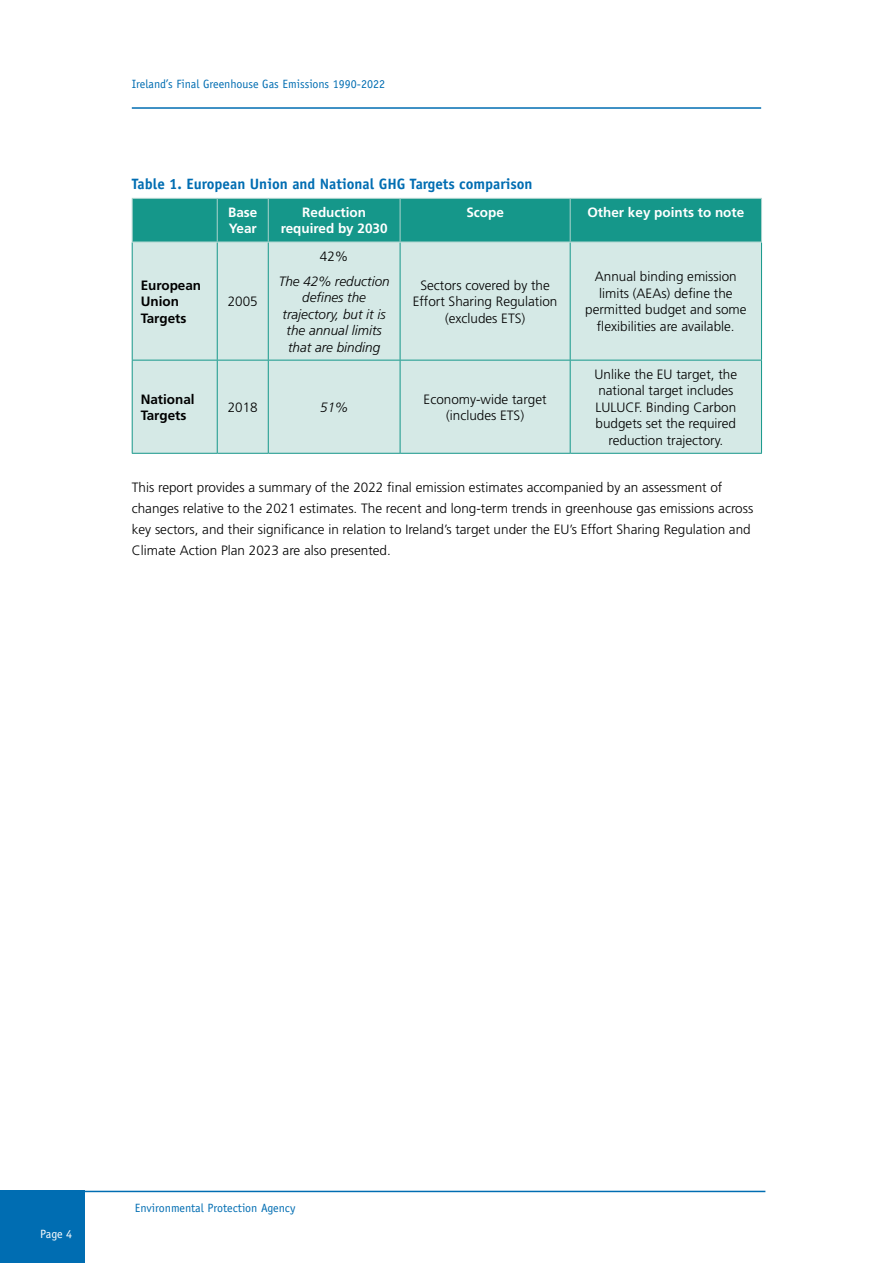
<style>
.page{position:relative;width:893px;height:1263px;background:#fff}
.page>*{position:absolute;margin:0;border:0;box-sizing:border-box;transform-origin:0 0}
.Figure_Heading{font:700 15px "Officina Sans Std";color:#006db2}
.Body_text{font:300 13.5px/21px "Frutiger LT Std";color:#000}
.Table_text{font:300 13.5px/16.5px "Frutiger LT Std";color:#000;text-align:center}
.Table_text-2{font:italic 300 13.5px/16.5px "Frutiger LT Std";color:#000;text-align:center}
.Table_header{font:700 13.5px/16.5px "Frutiger LT Std";color:#fff}
.Table_text-3{font:700 13.5px/16.5px "Frutiger LT Std";color:#000}
.t1{font:12px "Officina Sans Std";color:#006db2}
.t2{font:12px "Officina Sans Std";color:#fff}
</style>
<div class="page">
<hr style="left:132px;top:107px;width:629px;height:2px;background:#006db2">
<hr style="left:0;top:1191px;width:765px;height:1px;background:#006db2">
<div style="left:0;top:1191px;width:85px;height:72px;background:#006db2"></div>
<div style="left:133px;top:199px;width:628px;height:43px;background:#15978a"></div>
<div style="left:133px;top:243px;width:628px;height:210px;background:#d5e9e6"></div>
<hr style="left:217px;top:199px;width:1px;height:43px;background:#add4ce">
<hr style="left:268px;top:199px;width:1px;height:43px;background:#add4ce">
<hr style="left:400px;top:199px;width:1px;height:43px;background:#add4ce">
<hr style="left:570px;top:199px;width:1px;height:43px;background:#add4ce">
<hr style="left:217px;top:242px;width:1px;height:118px;background:#15978a">
<hr style="left:268px;top:242px;width:1px;height:118px;background:#15978a">
<hr style="left:400px;top:242px;width:1px;height:118px;background:#15978a">
<hr style="left:570px;top:242px;width:1px;height:118px;background:#15978a">
<hr style="left:132px;top:360px;width:85px;height:1px;background:#15978a">
<hr style="left:217px;top:360px;width:51px;height:1px;background:#15978a">
<hr style="left:217px;top:360px;width:1px;height:93px;background:#15978a">
<hr style="left:268px;top:360px;width:132px;height:1px;background:#15978a">
<hr style="left:268px;top:360px;width:1px;height:93px;background:#15978a">
<hr style="left:400px;top:360px;width:170px;height:1px;background:#15978a">
<hr style="left:400px;top:360px;width:1px;height:93px;background:#15978a">
<hr style="left:570px;top:360px;width:192px;height:1px;background:#15978a">
<hr style="left:570px;top:360px;width:1px;height:93px;background:#15978a">
<hr style="left:132px;top:242px;width:1px;height:118px;background:#15978a">
<hr style="left:761px;top:242px;width:1px;height:118px;background:#15978a">
<hr style="left:132px;top:360px;width:1px;height:93px;background:#15978a">
<hr style="left:761px;top:360px;width:1px;height:93px;background:#15978a">
<hr style="left:132px;top:453px;width:85px;height:1px;background:#15978a">
<hr style="left:217px;top:453px;width:51px;height:1px;background:#15978a">
<hr style="left:268px;top:453px;width:132px;height:1px;background:#15978a">
<hr style="left:400px;top:453px;width:170px;height:1px;background:#15978a">
<hr style="left:570px;top:453px;width:192px;height:1px;background:#15978a">
<hr style="left:132px;top:198px;width:85px;height:1px;background:#add4ce">
<hr style="left:132px;top:199px;width:1px;height:43px;background:#add4ce">
<hr style="left:217px;top:198px;width:51px;height:1px;background:#add4ce">
<hr style="left:268px;top:198px;width:132px;height:1px;background:#add4ce">
<hr style="left:400px;top:198px;width:170px;height:1px;background:#add4ce">
<hr style="left:570px;top:198px;width:192px;height:1px;background:#add4ce">
<hr style="left:761px;top:199px;width:1px;height:43px;background:#add4ce">
<hr style="left:132px;top:242px;width:85px;height:1px;background:#add4ce">
<hr style="left:217px;top:242px;width:51px;height:1px;background:#add4ce">
<hr style="left:268px;top:242px;width:132px;height:1px;background:#add4ce">
<hr style="left:400px;top:242px;width:170px;height:1px;background:#add4ce">
<hr style="left:570px;top:242px;width:192px;height:1px;background:#add4ce">
<p class="t1" style="left:132px;top:77px;width:255px">Ireland’s Final Greenhouse Gas Emissions 1990-2022</p>
<p class="Figure_Heading" style="left:132px;top:175px;width:402px">Table 1. European Union and National GHG Targets comparison</p>
<p class="Table_header" style="left:228px;top:204px;width:31px">Base<br>Year</p>
<p class="Table_header" style="left:281px;top:204px;width:108px;text-align:center">Reduction required by 2030</p>
<p class="Table_header" style="left:466px;top:204px;width:39px">Scope</p>
<p class="Table_header" style="left:587px;top:204px;width:158px">Other key points to note</p>
<p class="Table_text-3" style="left:141px;top:277px;width:62px">European<br>Union<br>Targets</p>
<p class="Table_text" style="left:228px;top:293px;width:32px">2005</p>
<p class="Table_text" style="left:320px;top:248px;width:30px">42%</p>
<p class="Table_text-2" style="left:279px;top:273px;width:113px">The 42% reduction defines the trajectory, but it is the annual limits that are binding</p>
<p class="Table_text" style="left:413px;top:277px;width:146px">Sectors covered by the<br>Effort Sharing Regulation (excludes ETS)</p>
<p class="Table_text" style="left:585px;top:269px;width:163px">Annual binding emission limits (AEAs) define the permitted budget and some flexibilities are available.</p>
<p class="Table_text" style="left:595px;top:366px;width:144px">Unlike the EU target, the national target includes<br>LULUCF. Binding Carbon budgets set the required reduction trajectory.</p>
<p class="Body_text" style="left:132px;top:477px;width:623px">This report provides a summary of the 2022 final emission estimates accompanied by an assessment of changes relative to the 2021 estimates. The recent and long-term trends in greenhouse gas emissions across key sectors, and their significance in relation to Ireland’s target under the EU’s Effort Sharing Regulation and Climate Action Plan 2023 are also presented.</p>
<p class="Table_text-3" style="left:141px;top:391px;width:56px">National<br>Targets</p>
<p class="Table_text" style="left:228px;top:399px;width:32px">2018</p>
<p class="Table_text-2" style="left:320px;top:399px;width:29px">51%</p>
<p class="Table_text" style="left:424px;top:391px;width:124px">Economy-wide target (includes ETS)</p>
<p class="t2" style="left:40px;top:1226px;width:34px">Page 4</p>
<p class="t1" style="left:135px;top:1201px;width:162px">Environmental Protection Agency</p>
</div>
